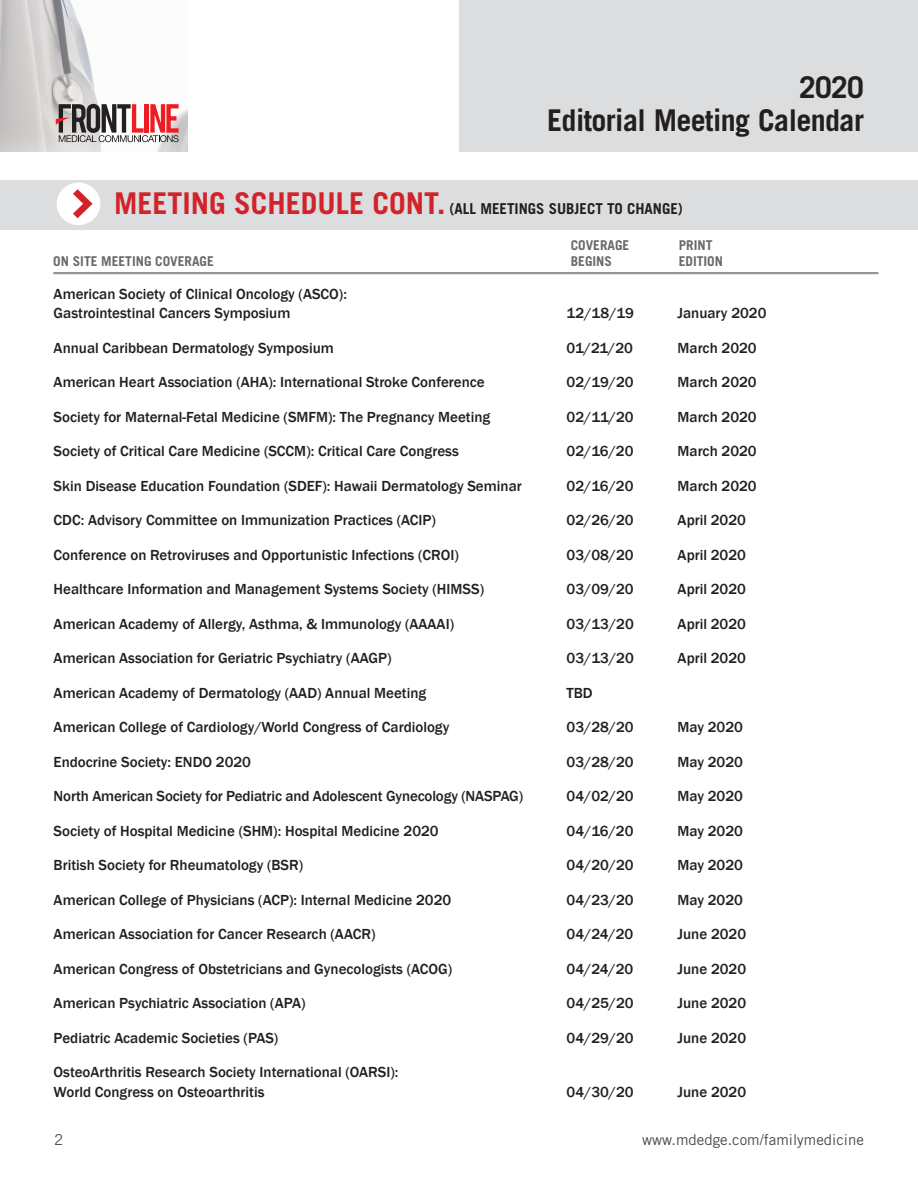
<style>
.page{position:relative;width:918px;height:1188px;background:#fff}
.page>*{position:absolute;margin:0;border:0;box-sizing:border-box;transform-origin:0 0}
.t1{font:700 30px/33px "Trade Gothic LT Std";letter-spacing:-.02em;color:#231f20;text-align:right}
.t2{font:500 15px/19.5px "Franklin Gothic";color:#231f20}
.t3{font:700 15px "Trade Gothic LT Std";color:#231f20}
.t4{font:15px "Trade Gothic LT Std";color:#524a47}
.t5{font:700 13.5px "Trade Gothic LT Std";color:#69696c}
.s1{font-size:30px;color:#d1232a}
</style>
<div class="page">
<div style="left:459px;top:0;width:459px;height:151px;background:#dcdddf"></div>
<img style="left:0;top:0;width:187px;height:151px">
<svg style="left:56px;top:104px;width:123px;height:38px"></svg>
<div style="left:1px;top:180px;width:917px;height:50px;background:#dcdddf"></div>
<div style="left:57px;top:183px;width:43px;height:42px;background:#fff;border-radius:50%"></div>
<svg style="left:73px;top:189px;width:20px;height:29px"></svg>
<hr style="left:53px;top:272px;width:825px;height:2px;background:#939598">
<h1 class="t1" style="left:547px;top:71px;width:318px">2020<br>Editorial Meeting Calendar</h1>
<p class="t3" style="left:114px;top:200px;width:570px"><span class="s1">MEETING SCHEDULE CONT.</span> (ALL MEETINGS SUBJECT TO CHANGE)</p>
<p class="t5" style="left:571px;top:237px;width:60px">COVERAGE</p>
<p class="t5" style="left:679px;top:237px;width:35px">PRINT</p>
<p class="t5" style="left:53px;top:253px;width:162px">ON SITE MEETING COVERAGE</p>
<p class="t5" style="left:571px;top:253px;width:43px">BEGINS</p>
<p class="t5" style="left:679px;top:253px;width:46px">EDITION</p>
<p class="t2" style="left:54px;top:284px;width:295px">American Society of Clinical Oncology (ASCO):<br>Gastrointestinal Cancers Symposium</p>
<p class="t2" style="left:567px;top:303px;width:69px">12/18/19</p>
<p class="t2" style="left:678px;top:303px;width:90px">January 2020</p>
<p class="t2" style="left:54px;top:338px;width:282px">Annual Caribbean Dermatology Symposium</p>
<p class="t2" style="left:567px;top:338px;width:68px">01/21/20</p>
<p class="t2" style="left:678px;top:338px;width:81px">March 2020</p>
<p class="t2" style="left:54px;top:372px;width:433px">American Heart Association (AHA): International Stroke Conference</p>
<p class="t2" style="left:567px;top:372px;width:69px">02/19/20</p>
<p class="t2" style="left:678px;top:372px;width:81px">March 2020</p>
<p class="t2" style="left:54px;top:407px;width:438px">Society for Maternal-Fetal Medicine (SMFM): The Pregnancy Meeting</p>
<p class="t2" style="left:567px;top:407px;width:69px">02/11/20</p>
<p class="t2" style="left:678px;top:407px;width:81px">March 2020</p>
<p class="t2" style="left:54px;top:441px;width:407px">Society of Critical Care Medicine (SCCM): Critical Care Congress</p>
<p class="t2" style="left:567px;top:441px;width:68px">02/16/20</p>
<p class="t2" style="left:678px;top:441px;width:81px">March 2020</p>
<p class="t2" style="left:54px;top:476px;width:470px">Skin Disease Education Foundation (SDEF): Hawaii Dermatology Seminar</p>
<p class="t2" style="left:567px;top:476px;width:68px">02/16/20</p>
<p class="t2" style="left:678px;top:476px;width:81px">March 2020</p>
<p class="t2" style="left:54px;top:510px;width:384px">CDC: Advisory Committee on Immunization Practices (ACIP)</p>
<p class="t2" style="left:567px;top:510px;width:69px">02/26/20</p>
<p class="t2" style="left:678px;top:510px;width:70px">April 2020</p>
<p class="t2" style="left:54px;top:545px;width:407px">Conference on Retroviruses and Opportunistic Infections (CROI)</p>
<p class="t2" style="left:567px;top:545px;width:69px">03/08/20</p>
<p class="t2" style="left:678px;top:545px;width:70px">April 2020</p>
<p class="t2" style="left:54px;top:579px;width:432px">Healthcare Information and Management Systems Society (HIMSS)</p>
<p class="t2" style="left:567px;top:579px;width:69px">03/09/20</p>
<p class="t2" style="left:678px;top:579px;width:70px">April 2020</p>
<p class="t2" style="left:54px;top:614px;width:402px">American Academy of Allergy, Asthma, &amp; Immunology (AAAAI)</p>
<p class="t2" style="left:567px;top:614px;width:69px">03/13/20</p>
<p class="t2" style="left:678px;top:614px;width:70px">April 2020</p>
<p class="t2" style="left:54px;top:648px;width:339px">American Association for Geriatric Psychiatry (AAGP)</p>
<p class="t2" style="left:567px;top:648px;width:69px">03/13/20</p>
<p class="t2" style="left:678px;top:648px;width:70px">April 2020</p>
<p class="t2" style="left:54px;top:683px;width:374px">American Academy of Dermatology (AAD) Annual Meeting</p>
<p class="t2" style="left:567px;top:683px;width:28px">TBD</p>
<p class="t2" style="left:54px;top:717px;width:397px">American College of Cardiology/World Congress of Cardiology</p>
<p class="t2" style="left:567px;top:717px;width:69px">03/28/20</p>
<p class="t2" style="left:678px;top:717px;width:67px">May 2020</p>
<p class="t2" style="left:54px;top:752px;width:199px">Endocrine Society: ENDO 2020</p>
<p class="t2" style="left:567px;top:752px;width:69px">03/28/20</p>
<p class="t2" style="left:678px;top:752px;width:67px">May 2020</p>
<p class="t2" style="left:54px;top:786px;width:471px">North American Society for Pediatric and Adolescent Gynecology (NASPAG)</p>
<p class="t2" style="left:567px;top:786px;width:69px">04/02/20</p>
<p class="t2" style="left:678px;top:786px;width:67px">May 2020</p>
<p class="t2" style="left:54px;top:821px;width:387px">Society of Hospital Medicine (SHM): Hospital Medicine 2020</p>
<p class="t2" style="left:567px;top:821px;width:68px">04/16/20</p>
<p class="t2" style="left:678px;top:821px;width:67px">May 2020</p>
<p class="t2" style="left:54px;top:855px;width:251px">British Society for Rheumatology (BSR)</p>
<p class="t2" style="left:567px;top:855px;width:69px">04/20/20</p>
<p class="t2" style="left:678px;top:855px;width:67px">May 2020</p>
<p class="t2" style="left:54px;top:890px;width:399px">American College of Physicians (ACP): Internal Medicine 2020</p>
<p class="t2" style="left:567px;top:890px;width:69px">04/23/20</p>
<p class="t2" style="left:678px;top:890px;width:67px">May 2020</p>
<p class="t2" style="left:54px;top:924px;width:323px">American Association for Cancer Research (AACR)</p>
<p class="t2" style="left:567px;top:924px;width:68px">04/24/20</p>
<p class="t2" style="left:678px;top:924px;width:70px">June 2020</p>
<p class="t2" style="left:54px;top:959px;width:400px">American Congress of Obstetricians and Gynecologists (ACOG)</p>
<p class="t2" style="left:567px;top:959px;width:68px">04/24/20</p>
<p class="t2" style="left:678px;top:959px;width:70px">June 2020</p>
<p class="t2" style="left:54px;top:993px;width:253px">American Psychiatric Association (APA)</p>
<p class="t2" style="left:567px;top:993px;width:69px">04/25/20</p>
<p class="t2" style="left:678px;top:993px;width:70px">June 2020</p>
<p class="t2" style="left:54px;top:1028px;width:226px">Pediatric Academic Societies (PAS)</p>
<p class="t2" style="left:567px;top:1028px;width:69px">04/29/20</p>
<p class="t2" style="left:678px;top:1028px;width:70px">June 2020</p>
<p class="t2" style="left:54px;top:1062px;width:346px">OsteoArthritis Research Society International (OARSI):<br>World Congress on Osteoarthritis</p>
<p class="t2" style="left:567px;top:1082px;width:69px">04/30/20</p>
<p class="t2" style="left:678px;top:1082px;width:70px">June 2020</p>
<p class="t4" style="left:54px;top:1130px;width:11px">2</p>
<p class="t4" style="left:642px;top:1130px;width:223px">www.mdedge.com/familymedicine</p>
</div>
